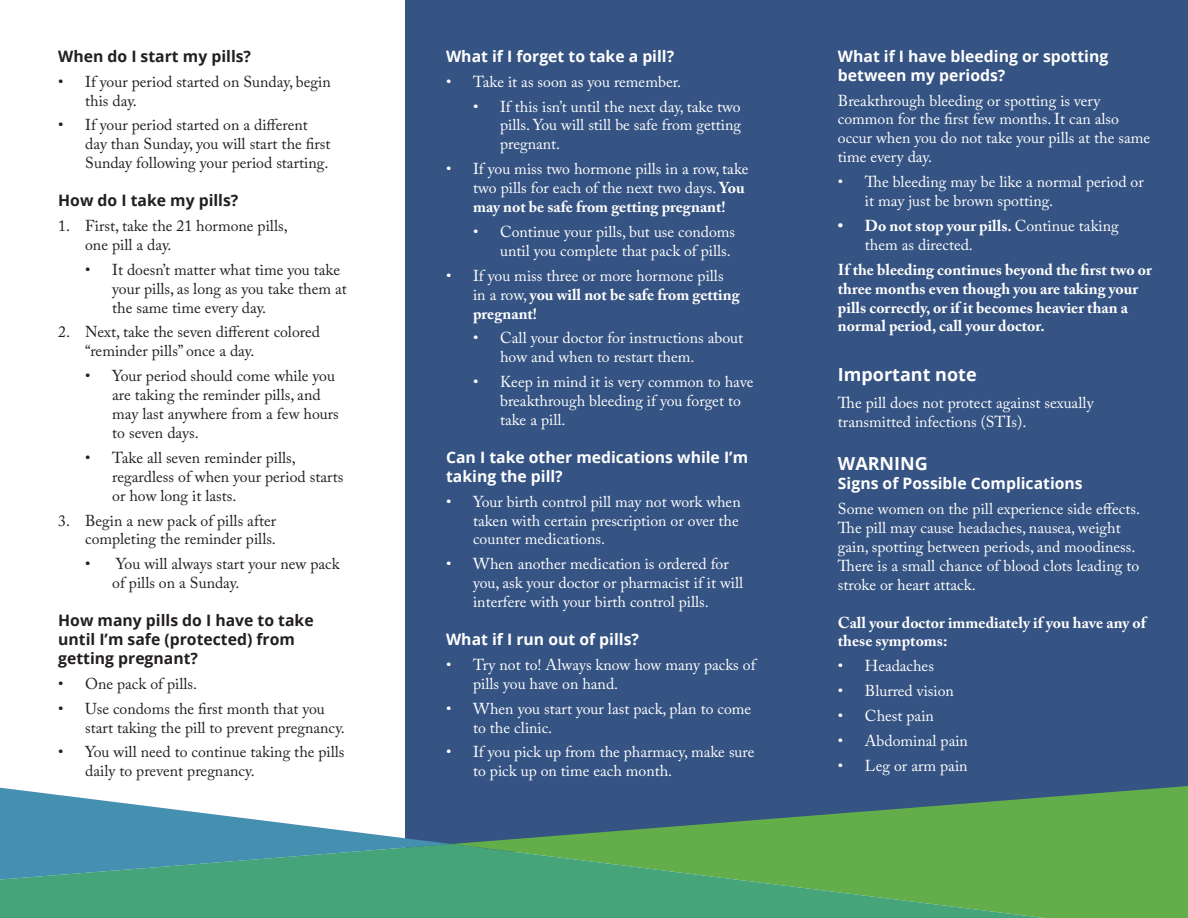
<style>
.page{position:relative;width:1188px;height:918px;background:#fff}
.page>*{position:absolute;margin:0;border:0;box-sizing:border-box;transform-origin:0 0}
.t1{font:700 18px "Open Sans";color:#fff}
.t2{font:15.75px/18.9px "Adobe Caslon Pro";color:#fff}
.t3{font:15.75px/18.9px "Adobe Caslon Pro";color:#231f20}
.t4{font:700 15.75px/18.9px "Adobe Caslon Pro";color:#fff}
.t5{font:700 15.75px/18.9px "Open Sans";color:#fff}
.t6{font:700 15.75px/18.9px "Open Sans";color:#231f20}
.s1{font-weight:700}
</style>
<div class="page">
<div style="left:405px;top:0;width:783px;height:852px;background:#355383"></div>
<svg style="left:0;top:788px;width:450px;height:56px"></svg>
<svg style="left:453px;top:786px;width:735px;height:132px;fill:#63ad4b"></svg>
<svg style="left:0;top:844px;width:1044px;height:74px;background:#4da472"></svg>
<p class="t6" style="left:58px;top:46px;width:194px">When do I start my pills?</p>
<p class="t3" style="left:85px;top:72px;width:247px;text-indent:-27px">• If your period started on Sunday, begin this day.</p>
<p class="t3" style="left:85px;top:116px;width:247px;text-indent:-27px">• If your period started on a different day than Sunday, you will start the first<br>Sunday following your period starting.</p>
<p class="t6" style="left:58px;top:190px;width:182px">How do I take my pills?</p>
<p class="t3" style="left:85px;top:216px;width:204px;text-indent:-27px">1. First, take the 21 hormone pills, one pill a day.</p>
<p class="t3" style="left:112px;top:260px;width:236px;text-indent:-27px">• It doesn’t matter what time you take your pills, as long as you take them at the same time every day.</p>
<p class="t3" style="left:85px;top:323px;width:236px;text-indent:-27px">2. Next, take the seven different colored “reminder pills” once a day.</p>
<p class="t3" style="left:112px;top:366px;width:228px;text-indent:-27px">• Your period should come while you are taking the reminder pills, and may last anywhere from a few hours to seven days.</p>
<p class="t3" style="left:112px;top:448px;width:233px;text-indent:-27px">• Take all seven reminder pills, regardless of when your period starts or how long it lasts.</p>
<p class="t3" style="left:58px;top:511px;width:220px;text-align:right">3. Begin a new pack of pills after completing the reminder pills.</p>
<p class="t3" style="left:112px;top:554px;width:229px;text-indent:-27px">• You will always start your new pack of pills on a Sunday.</p>
<p class="t6" style="left:58px;top:610px;width:257px">How many pills do I have to take until I’m safe (protected) from getting pregnant?</p>
<p class="t3" style="left:58px;top:674px;width:140px">• One pack of pills.</p>
<p class="t3" style="left:85px;top:699px;width:261px;text-indent:-27px">• Use condoms the first month that you start taking the pill to prevent pregnancy.</p>
<p class="t3" style="left:85px;top:743px;width:261px;text-indent:-27px">• You will need to continue taking the pills daily to prevent pregnancy.</p>
<p class="t5" style="left:446px;top:46px;width:230px">What if I forget to take a pill?</p>
<p class="t2" style="left:446px;top:72px;width:237px">• Take it as soon as you remember.</p>
<p class="t2" style="left:500px;top:97px;width:242px;text-align:justify;text-indent:-27px">• If this isn’t until the next day, take two pills. You will still be safe from getting pregnant.</p>
<p class="t2" style="left:473px;top:159px;width:277px;text-indent:-27px">• If you miss two hormone pills in a row, take two pills for each of the next two days. <span class="s1">You may not be safe from getting pregnant!</span></p>
<p class="t2" style="left:473px;top:222px;width:264px;text-align:right">• Continue your pills, but use condoms until you complete that pack of pills.</p>
<p class="t2" style="left:473px;top:266px;width:268px;text-indent:-27px">• If you miss three or more hormone pills in a row, <span class="s1">you will not be safe from getting pregnant!</span></p>
<p class="t2" style="left:500px;top:329px;width:245px;text-indent:-27px">• Call your doctor for instructions about how and when to restart them.</p>
<p class="t2" style="left:500px;top:372px;width:255px;text-indent:-27px">• Keep in mind it is very common to have breakthrough bleeding if you forget to take a pill.</p>
<p class="t5" style="left:446px;top:447px;width:304px">Can I take other medications while I’m taking the pill?</p>
<p class="t2" style="left:473px;top:492px;width:269px;text-indent:-27px">• Your birth control pill may not work when taken with certain prescription or over the counter medications.</p>
<p class="t2" style="left:473px;top:554px;width:272px;text-indent:-27px">• When another medication is ordered for you, ask your doctor or pharmacist if it will interfere with your birth control pills.</p>
<p class="t5" style="left:446px;top:629px;width:194px">What if I run out of pills?</p>
<p class="t2" style="left:473px;top:655px;width:284px;text-indent:-27px">• Try not to! Always know how many packs of pills you have on hand.</p>
<p class="t2" style="left:473px;top:699px;width:280px;text-indent:-27px">• When you start your last pack, plan to come to the clinic.</p>
<p class="t2" style="left:473px;top:743px;width:283px;text-indent:-27px">• If you pick up from the pharmacy, make sure to pick up on time each month.</p>
<p class="t5" style="left:838px;top:46px;width:272px">What if I have bleeding or spotting between my periods?</p>
<p class="t2" style="left:838px;top:91px;width:314px">Breakthrough bleeding or spotting is very common for the first few months. It can also occur when you do not take your pills at the same time every day.</p>
<p class="t2" style="left:865px;top:172px;width:280px;text-indent:-27px">• The bleeding may be like a normal period or it may just be brown spotting.</p>
<p class="t2" style="left:865px;top:216px;width:255px;text-indent:-27px"><span class="s1">• Do not stop your pills.</span> Continue taking them as directed.</p>
<p class="t4" style="left:838px;top:260px;width:315px">If the bleeding continues beyond the first two or three months even though you are taking your pills correctly, or if it becomes heavier than a normal period, call your doctor.</p>
<p class="t1" style="left:838px;top:361px;width:140px">Important note</p>
<p class="t2" style="left:838px;top:393px;width:257px">The pill does not protect against sexually transmitted infections (STIs).</p>
<p class="t1" style="left:838px;top:451px;width:91px">WARNING</p>
<p class="t5" style="left:838px;top:474px;width:246px">Signs of Possible Complications</p>
<p class="t2" style="left:838px;top:499px;width:304px">Some women on the pill experience side effects.<br>The pill may cause headaches, nausea, weight gain, spotting between periods, and moodiness.<br>There is a small chance of blood clots leading to stroke or heart attack.</p>
<p class="t4" style="left:838px;top:613px;width:310px">Call your doctor immediately if you have any of these symptoms:</p>
<p class="t2" style="left:838px;top:656px;width:98px">• Headaches</p>
<p class="t2" style="left:838px;top:681px;width:117px">• Blurred vision</p>
<p class="t2" style="left:838px;top:706px;width:97px">• Chest pain</p>
<p class="t2" style="left:838px;top:731px;width:132px">• Abdominal pain</p>
<p class="t2" style="left:838px;top:756px;width:131px">• Leg or arm pain</p>
</div>
